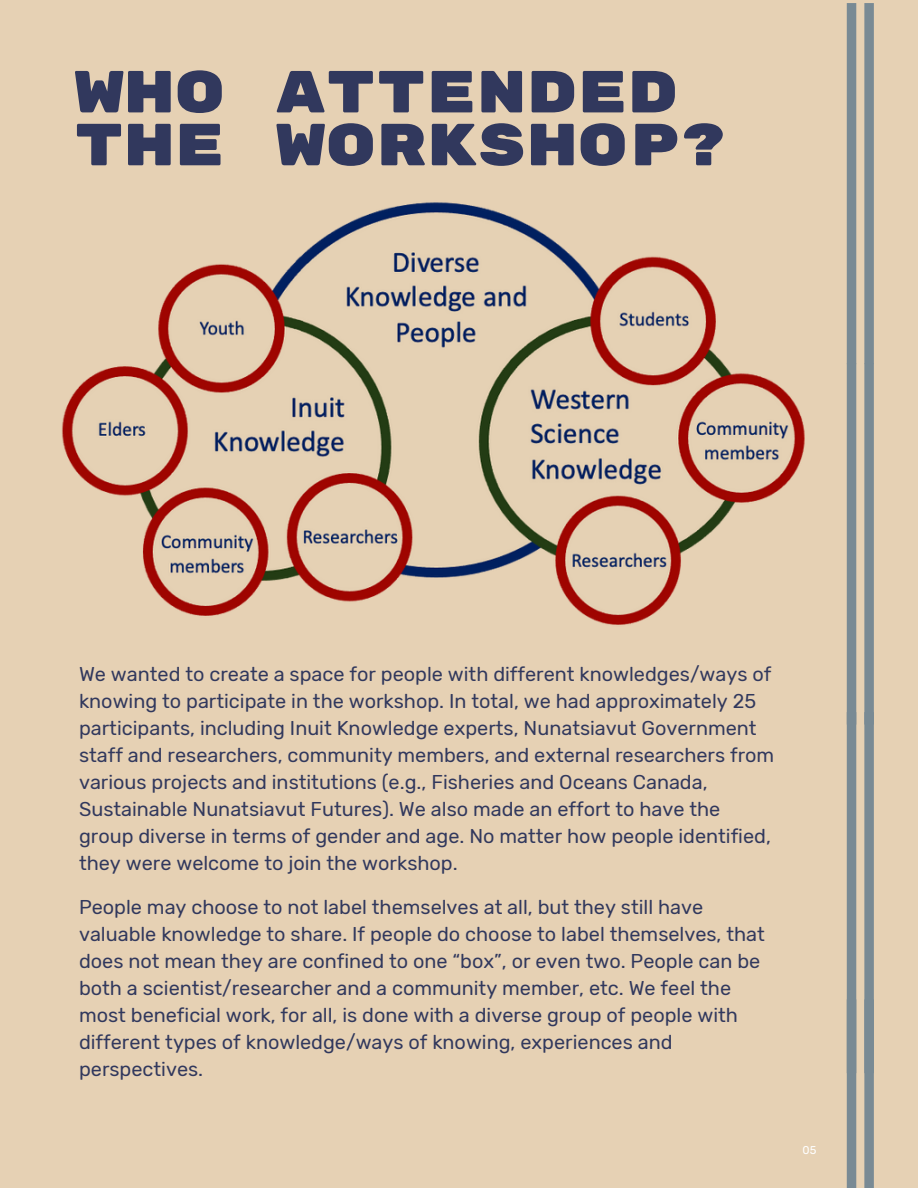
<style>
.page{position:relative;width:918px;height:1188px;background:#e6d1b4}
.page>*{position:absolute;margin:0;border:0;box-sizing:border-box;transform-origin:0 0}
.t1{font:59.25px/52.8px "Rubik Mono One";color:#31385d}
.t2{font:19.95px/27px "Rubik";color:#31385d}
.t3{font:11.25px "Rubik";color:#fff}
</style>
<div class="page">
<svg style="left:847px;top:3px;width:27px;height:1185px"></svg>
<img style="left:62px;top:92px;width:812px;height:791px">
<p class="t1" style="left:74px;top:67px;width:656px">WHO ATTENDED<br>THE WORKSHOP?</p>
<p class="t2" style="left:79px;top:660px;width:697px">We wanted to create a space for people with different knowledges/ways of knowing to participate in the workshop. In total, we had approximately 25 participants, including Inuit Knowledge experts, Nunatsiavut Government staff and researchers, community members, and external researchers from various projects and institutions (e.g., Fisheries and Oceans Canada, Sustainable Nunatsiavut Futures). We also made an effort to have the group diverse in terms of gender and age. No matter how people identified, they were welcome to join the workshop.</p>
<h1 class="t2" style="left:79px;top:893px;width:687px">People may choose to not label themselves at all, but they still have valuable knowledge to share. If people do choose to label themselves, that does not mean they are confined to one “box”, or even two. People can be both a scientist/researcher and a community member, etc. We feel the most beneficial work, for all, is done with a diverse group of people with different types of knowledge/ways of knowing, experiences and perspectives.</h1>
<p class="t3" style="left:803px;top:1143px;width:15px">05</p>
</div>
